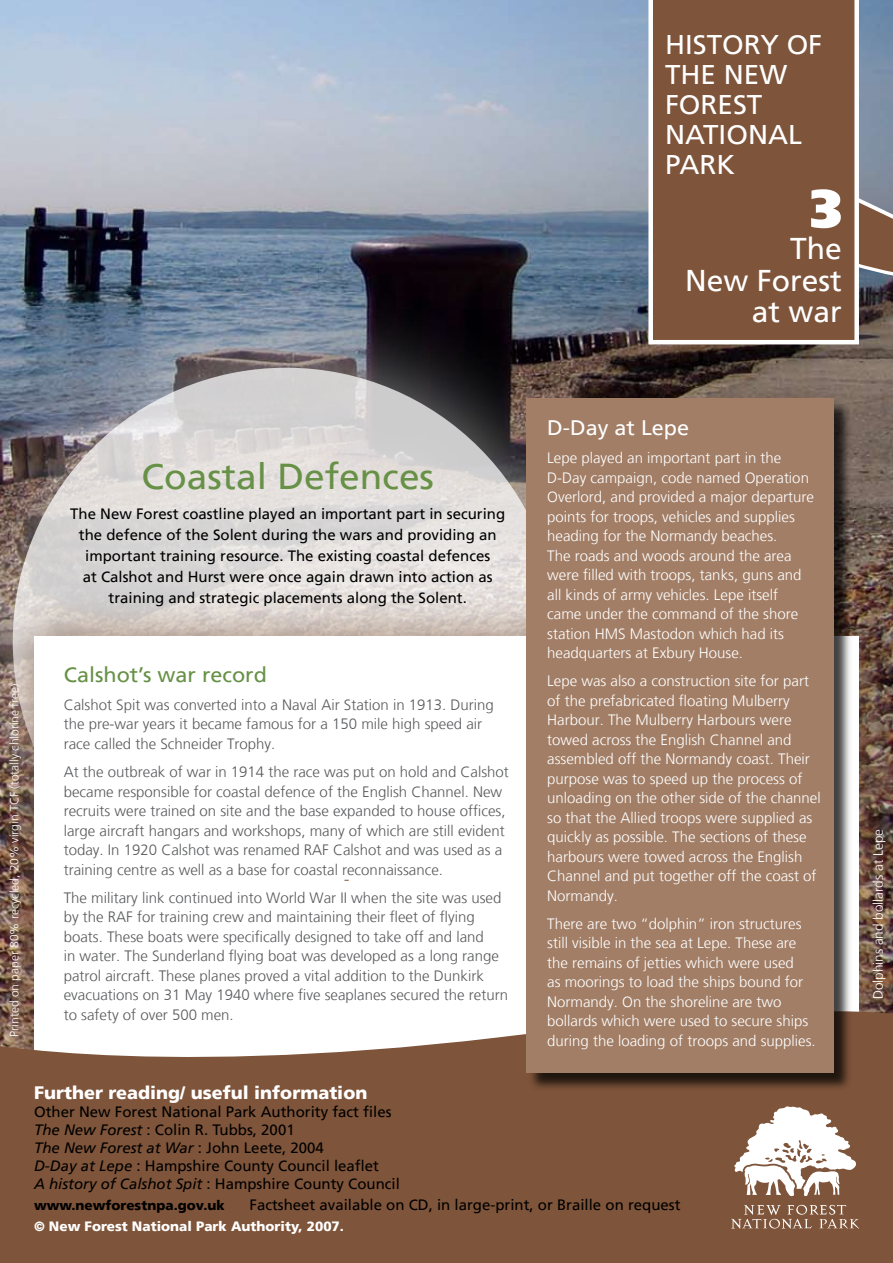
<style>
.page{position:relative;width:893px;height:1263px;background:#fff}
.page>*{position:absolute;margin:0;border:0;box-sizing:border-box;transform-origin:0 0}
.t1{font:900 54px "Frutiger LT";color:#fff}
.t2{font:36px "Frutiger LT";color:#679146}
.t3{font:30px/31.5px "Frutiger LT";color:#fff;text-align:right}
.t4{font:27px/30px "Frutiger LT";color:#fff}
.t5{font:21px "Frutiger LT";color:#679146}
.t6{font:21px "Frutiger LT";color:#fff}
.t7{font:900 18px "Frutiger LT";color:#fff}
.t8{font:300 15px/19.5px "Frutiger LT";color:#fff}
.t9{font:300 15px/19.5px "Frutiger LT";color:#58595b}
.t10{font:15px/21px "Frutiger LT";color:#000;text-align:center}
.t11{font:900 13.5px "Frutiger LT";color:#fff}
.t12{font:300 13.5px "Frutiger LT";color:#fff}
.t13{font:900 13.5px "Frutiger LT";color:#000}
.t14{font:300 12px "Frutiger LT";color:#fff}
.s1{font-style:italic}
</style>
<div class="page">
<img style="left:0;top:0;width:893px;height:592px">
<div style="left:0;top:281px;width:645px;height:719px;background:#fff;opacity:.75"></div>
<svg style="left:13px;top:368px;width:546px;height:546px;background:#d3d1d1"></svg>
<svg style="left:859px;top:135px;width:34px;height:155px;background:#7f7778"></svg>
<div style="left:0;top:592px;width:893px;height:671px;background:#825d41;opacity:.75"></div>
<div style="left:34px;top:636px;width:825px;height:627px;background:#fff"></div>
<div style="left:648px;top:0;width:211px;height:344px;background:#7e543a"></div>
<svg style="left:31px;top:414px;width:495px;height:239px;background:#d5d1cf"></svg>
<svg style="left:0;top:973px;width:893px;height:290px;fill:#7e543a"></svg>
<svg style="left:734px;top:1106px;width:124px;height:90px"></svg>
<svg style="left:731px;top:1205px;width:128px;height:24px;background:#94715c"></svg>
<div style="left:527px;top:399px;width:327px;height:694px;background:#000;opacity:.75"></div>
<div style="left:526px;top:398px;width:307px;height:675px;background:#a27e66"></div>
<h3 class="t4" style="left:665px;top:30px;width:159px">HISTORY OF<br>THE NEW<br>FOREST<br>NATIONAL<br>PARK</h3>
<h1 class="t1" style="left:810px;top:176px;width:33px">3</h1>
<h3 class="t3" style="left:685px;top:233px;width:158px">The<br>New Forest at war</h3>
<p class="t14" style="left:8px;top:1037px;width:355px;rotate:-90deg">Printed on paper 80% recycled, 20% virgin TCF (totally chlorine free)</p>
<h2 class="t2" style="left:141px;top:455px;width:294px">Coastal Defences</h2>
<p class="t10" style="left:70px;top:503px;width:437px">The New Forest coastline played an important part in securing the defence of the Solent during the wars and providing an important training resource. The existing coastal defences<br>at Calshot and Hurst were once again drawn into action as training and strategic placements along the Solent.</p>
<h3 class="t5" style="left:64px;top:662px;width:205px">Calshot’s war record</h3>
<p class="t9" style="left:64px;top:695px;width:432px">Calshot Spit was converted into a Naval Air Station in 1913. During the pre-war years it became famous for a 150 mile high speed air race called the Schneider Trophy.</p>
<p class="t9" style="left:64px;top:762px;width:447px">At the outbreak of war in 1914 the race was put on hold and Calshot became responsible for coastal defence of the English Channel. New recruits were trained on site and the base expanded to house offices, large aircraft hangars and workshops, many of which are still evident today. In 1920 Calshot was renamed RAF Calshot and was used as a training centre as well as a base for coastal reconnaissance.</p>
<p class="t9" style="left:64px;top:888px;width:446px">The military link continued into World War II when the site was used by the RAF for training crew and maintaining their fleet of flying boats. These boats were specifically designed to take off and land<br>in water. The Sunderland flying boat was developed as a long range patrol aircraft. These planes proved a vital addition to the Dunkirk evacuations on 31 May 1940 where five seaplanes secured the return to safety of over 500 men.</p>
<h3 class="t6" style="left:547px;top:415px;width:143px">D-Day at Lepe</h3>
<p class="t8" style="left:547px;top:448px;width:268px">Lepe played an important part in the D-Day campaign, code named Operation Overlord, and provided a major departure points for troops, vehicles and supplies heading for the Normandy beaches.<br>The roads and woods around the area were filled with troops, tanks, guns and all kinds of army vehicles. Lepe itself came under the command of the shore station HMS Mastodon which had its headquarters at Exbury House.</p>
<p class="t8" style="left:547px;top:671px;width:275px">Lepe was also a construction site for part of the prefabricated floating Mulberry Harbour. The Mulberry Harbours were towed across the English Channel and assembled off the Normandy coast. Their purpose was to speed up the process of unloading on the other side of the channel so that the Allied troops were supplied as quickly as possible. The sections of these harbours were towed across the English Channel and put together off the coast of Normandy.</p>
<p class="t8" style="left:547px;top:914px;width:270px">There are two “dolphin” iron structures still visible in the sea at Lepe. These are the remains of jetties which were used<br>as moorings to load the ships bound for Normandy. On the shoreline are two bollards which were used to secure ships during the loading of troops and supplies.</p>
<p class="t7" style="left:34px;top:1081px;width:335px">Further reading/ useful information</p>
<p class="t10" style="left:34px;top:1102px;width:367px;line-height:18px;text-align:left">Other New Forest National Park Authority fact files <span class="s1">The New Forest</span> : Colin R. Tubbs, 2001<br><span class="s1">The New Forest at War</span> : John Leete, 2004<br><span class="s1">D-Day at Lepe</span> : Hampshire County Council leaflet<br><span class="s1">A history of Calshot Spit</span> : Hampshire County Council</p>
<p class="t13" style="left:34px;top:1197px;width:192px">www.newforestnpa.gov.uk</p>
<p class="t10" style="left:250px;top:1194px;width:432px">Factsheet available on CD, in large-print, or Braille on request</p>
<p class="t11" style="left:34px;top:1218px;width:311px">© New Forest National Park Authority, 2007.</p>
<p class="t12" style="left:870px;top:999px;width:172px;rotate:-90deg">Dolphins and bollards at Lepe</p>
</div>
